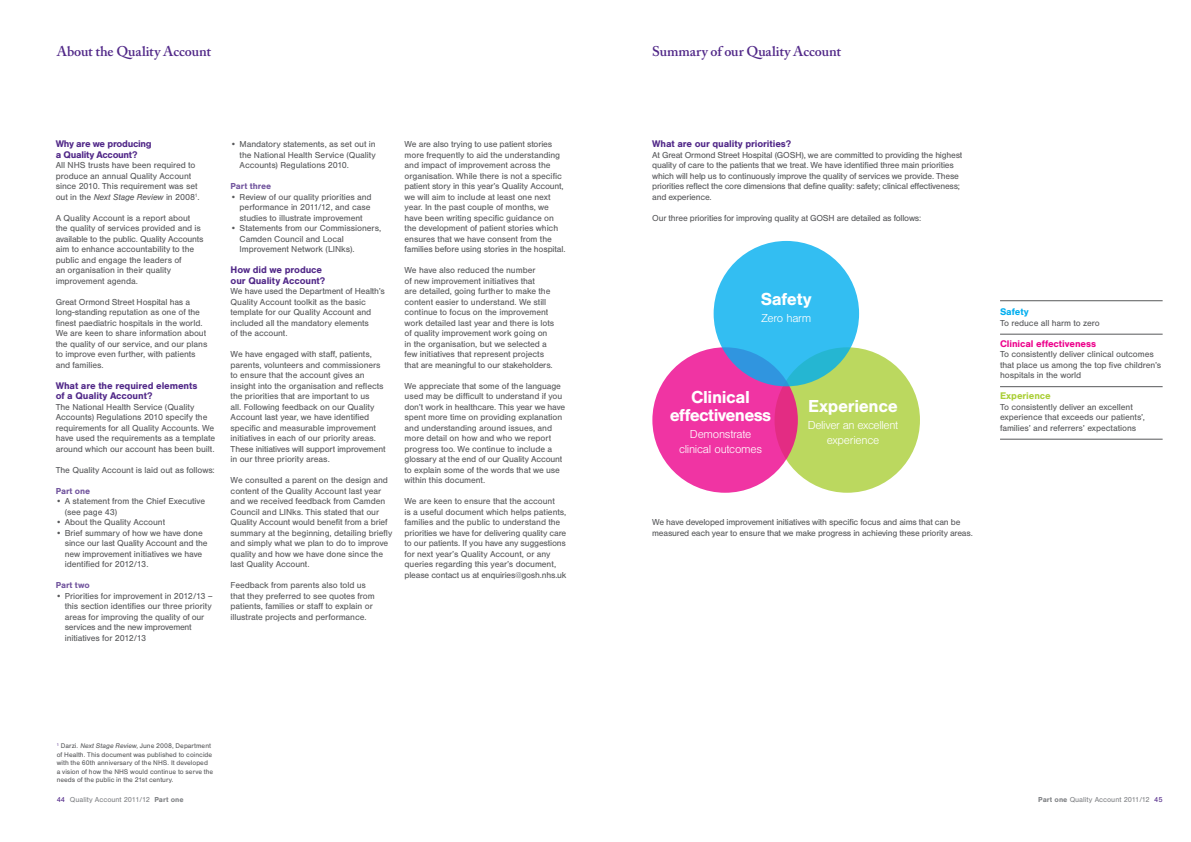
<style>
.page{position:relative;width:1191px;height:842px;background:#fff}
.page>*{position:absolute;margin:0;border:0;box-sizing:border-box;transform-origin:0 0}
.t1{font:700 18px/18px "Nimbus San TOT";letter-spacing:-.02em;color:#fff;text-align:center}
.t2{font:600 14px "Adobe Caslon Pro";letter-spacing:-.005em;color:#512888}
.t3{font:300 12px/14.4px "Nimbus San TOT";letter-spacing:-.025em;color:#fff;text-align:center}
.t4{font:700 10px/10.5px "Nimbus San TOT";letter-spacing:-.01em;color:#512888}
.t5{font:700 10px/10.5px "Nimbus San TOT";letter-spacing:-.03em;color:#512888}
.t6{font:700 10px "Nimbus San TOT";letter-spacing:-.01em;color:#ed028c}
.t7{font:700 10px "Nimbus San TOT";letter-spacing:-.01em;color:#abcf38}
.t8{font:700 10px "Nimbus San TOT";letter-spacing:-.01em;color:#00aeef}
.t9{font:9px/10.5px "Nimbus San TOT";letter-spacing:-.01em;color:#57585a}
.t10{font:700 9px "Nimbus San TOT";letter-spacing:-.005em;color:#72559e}
.t11{font:7.5px "Nimbus San TOT";color:#808285}
.t12{font:7px/8.5px "Nimbus San TOT";color:#57585a}
.s1{font-family:"Nimbus San";font-style:italic}
.s2{font-style:italic}
.s3{color:#512888}
.s4{font-weight:700}
</style>
<div class="page">
<div style="left:774px;top:347px;width:146px;height:146px;background:#bbd85f;border-radius:50%"></div>
<svg style="left:652px;top:347px;width:146px;height:146px;fill:#f034a3"></svg>
<svg style="left:713px;top:241px;width:146px;height:145px;fill:#33bef2"></svg>
<hr style="left:1000px;top:301px;width:162px;height:1px;background:#57585a">
<hr style="left:1000px;top:334px;width:162px;height:1px;background:#57585a">
<hr style="left:1000px;top:386px;width:162px;height:1px;background:#57585a">
<hr style="left:1000px;top:439px;width:162px;height:1px;background:#57585a">
<h2 class="t2" style="left:57px;top:43px;width:156px">About the Quality Account</h2>
<p class="t5" style="left:56px;top:139px;width:97px">Why are we producing a Quality Account?</p>
<p class="t9" style="left:56px;top:160px;width:145px">All NHS trusts have been required to produce an annual Quality Account since 2010. This requirement was set out in the <span class="s1">Next Stage Review</span> in 2008<sup>1</sup>.</p>
<p class="t9" style="left:56px;top:212px;width:149px">A Quality Account is a report about the quality of services provided and is available to the public. Quality Accounts aim to enhance accountability to the public and engage the leaders of<br>an organisation in their quality improvement agenda.</p>
<p class="t9" style="left:56px;top:296px;width:153px">Great Ormond Street Hospital has a long-standing reputation as one of the finest paediatric hospitals in the world.<br>We are keen to share information about the quality of our service, and our plans to improve even further, with patients and families.</p>
<p class="t4" style="left:56px;top:380px;width:143px">What are the required elements of a Quality Account?</p>
<p class="t9" style="left:56px;top:401px;width:161px">The National Health Service (Quality Accounts) Regulations 2010 specify the requirements for all Quality Accounts. We have used the requirements as a template around which our account has been built.</p>
<p class="t9" style="left:56px;top:464px;width:160px">The Quality Account is laid out as follows:</p>
<p class="t10" style="left:56px;top:485px;width:36px">Part one</p>
<p class="t9" style="left:65px;top:496px;width:142px;text-indent:-9px">• A statement from the Chief Executive (see page 43)</p>
<p class="t9" style="left:56px;top:517px;width:111px">• About the Quality Account</p>
<p class="t9" style="left:65px;top:527px;width:144px;text-indent:-9px">• Brief summary of how we have done since our last Quality Account and the new improvement initiatives we have identified for 2012/13.</p>
<p class="t10" style="left:56px;top:580px;width:35px">Part two</p>
<p class="t9" style="left:65px;top:590px;width:150px;text-indent:-9px">• Priorities for improvement in 2012/13 – this section identifies our three priority areas for improving the quality of our services and the new improvement initiatives for 2012/13</p>
<p class="t9" style="left:240px;top:139px;width:138px;text-align:justify;text-indent:-9px">• Mandatory statements, as set out in the National Health Service (Quality Accounts) Regulations 2010.</p>
<p class="t10" style="left:231px;top:181px;width:42px">Part three</p>
<p class="t9" style="left:240px;top:191px;width:134px;text-indent:-9px">• Review of our quality priorities and performance in 2011/12, and case studies to illustrate improvement</p>
<p class="t9" style="left:240px;top:223px;width:143px;text-indent:-9px">• Statements from our Commissioners,<br>Camden Council and Local<br>Improvement Network (LINks).</p>
<p class="t4" style="left:231px;top:265px;width:96px">How did we produce our Quality Account?</p>
<p class="t9" style="left:231px;top:286px;width:156px">We have used the Department of Health’s<br>Quality Account toolkit as the basic template for our Quality Account and included all the mandatory elements<br>of the account.</p>
<p class="t9" style="left:231px;top:349px;width:156px">We have engaged with staff, patients, parents, volunteers and commissioners to ensure that the account gives an insight into the organisation and reflects the priorities that are important to us<br>all. Following feedback on our Quality Account last year, we have identified specific and measurable improvement initiatives in each of our priority areas.<br>These initiatives will support improvement in our three priority areas.</p>
<p class="t9" style="left:231px;top:475px;width:163px">We consulted a parent on the design and content of the Quality Account last year and we received feedback from Camden Council and LINks. This stated that our Quality Account would benefit from a brief summary at the beginning, detailing briefly and simply what we plan to do to improve quality and how we have done since the last Quality Account.</p>
<p class="t9" style="left:231px;top:580px;width:146px">Feedback from parents also told us that they preferred to see quotes from patients, families or staff to explain or illustrate projects and performance.</p>
<p class="t9" style="left:404px;top:139px;width:162px">We are also trying to use patient stories more frequently to aid the understanding and impact of improvement across the organisation. While there is not a specific patient story in this year’s Quality Account, we will aim to include at least one next year. In the past couple of months, we have been writing specific guidance on the development of patient stories which ensures that we have consent from the families before using stories in the hospital.</p>
<p class="t9" style="left:404px;top:265px;width:151px">We have also reduced the number<br>of new improvement initiatives that<br>are detailed, going further to make the content easier to understand. We still continue to focus on the improvement work detailed last year and there is lots of quality improvement work going on in the organisation, but we selected a few initiatives that represent projects that are meaningful to our stakeholders.</p>
<p class="t9" style="left:404px;top:381px;width:162px">We appreciate that some of the language used may be difficult to understand if you don’t work in healthcare. This year we have spent more time on providing explanation and understanding around issues, and more detail on how and who we report progress too. We continue to include a glossary at the end of our Quality Account to explain some of the words that we use within this document.</p>
<p class="t9" style="left:404px;top:496px;width:163px">We are keen to ensure that the account<br>is a useful document which helps patients, families and the public to understand the priorities we have for delivering quality care to our patients. If you have any suggestions for next year’s Quality Account, or any queries regarding this year’s document, please contact us at enquiries@gosh.nhs.uk</p>
<p class="t12" style="left:57px;top:742px;width:158px"><sup>1</sup> Darzi. <span class="s2">Next Stage Review,</span> June 2008, Department of Health. This document was published to coincide with the 60th anniversary of the NHS. It developed a vision of how the NHS would continue to serve the needs of the public in the 21st century.</p>
<h2 class="t2" style="left:652px;top:43px;width:190px">Summary of our Quality Account</h2>
<p class="t4" style="left:652px;top:139px;width:140px">What are our quality priorities?</p>
<p class="t9" style="left:652px;top:149px;width:312px">At Great Ormond Street Hospital (GOSH), we are committed to providing the highest quality of care to the patients that we treat. We have identified three main priorities which will help us to continuously improve the quality of services we provide. These priorities reflect the core dimensions that define quality: safety; clinical effectiveness; and experience.</p>
<p class="t9" style="left:652px;top:212px;width:270px">Our three priorities for improving quality at GOSH are detailed as follows:</p>
<h1 class="t1" style="left:761px;top:290px;width:52px">Safety</h1>
<h3 class="t3" style="left:761px;top:312px;width:52px">Zero harm</h3>
<h1 class="t1" style="left:670px;top:388px;width:103px">Clinical effectiveness</h1>
<h3 class="t3" style="left:679px;top:427px;width:85px">Demonstrate clinical outcomes</h3>
<h1 class="t1" style="left:808px;top:397px;width:91px">Experience</h1>
<h3 class="t3" style="left:807px;top:418px;width:92px">Deliver an excellent experience</h3>
<p class="t9" style="left:652px;top:517px;width:322px">We have developed improvement initiatives with specific focus and aims that can be measured each year to ensure that we make progress in achieving these priority areas.</p>
<p class="t8" style="left:1000px;top:306px;width:30px">Safety</p>
<p class="t9" style="left:1000px;top:317px;width:101px">To reduce all harm to zero</p>
<p class="t6" style="left:1000px;top:338px;width:97px">Clinical effectiveness</p>
<p class="t9" style="left:1000px;top:349px;width:163px">To consistently deliver clinical outcomes that place us among the top five children’s hospitals in the world</p>
<p class="t7" style="left:1000px;top:390px;width:52px">Experience</p>
<p class="t9" style="left:1000px;top:401px;width:146px">To consistently deliver an excellent experience that exceeds our patients’, families’ and referrers’ expectations</p>
<p class="t11" style="left:57px;top:796px;width:129px"><span class="s3">44</span> Quality Account 2011/12 <span class="s4">Part one</span></p>
<p class="t11" style="left:1038px;top:796px;width:126px"><span class="s4">Part one</span> Quality Account 2011/12 <span class="s3">45</span></p>
</div>
